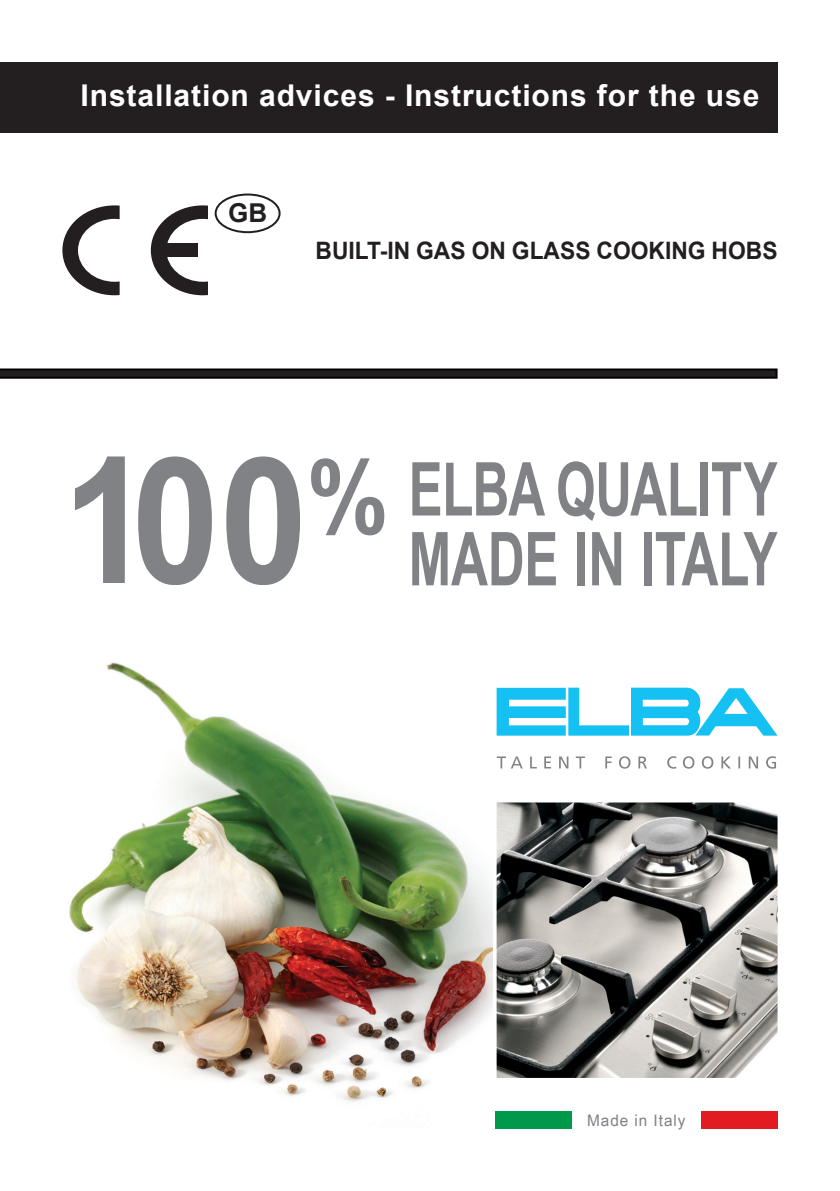
<style>
.page{position:relative;width:840px;height:1191px;background:#fff}
.page>*{position:absolute;margin:0;border:0;box-sizing:border-box;transform-origin:0 0}
.t1{font:700 74.4px/69.8px "Arial";letter-spacing:-.01em;color:#808285;text-align:right;scale:.69 1}
.CLASSIC{font:700 30px "Arial";letter-spacing:.03em;color:#fff}
.t2{font:700 26px "Arial";color:#231f20}
.CLASSIC-2{font:700 24px "Arial";color:#231f20;scale:.95 1}
.t3{font:15.8px "Arial Narrow";letter-spacing:.05em;color:#808285;scale:1.18 1}
.s1{font-size:176px}
.s2{font-size:101.8px}
</style>
<div class="page">
<div style="left:0;top:62px;width:777px;height:71px;background:#231f20"></div>
<div style="left:495px;top:1111px;width:76px;height:17px;background:#00984a"></div>
<div style="left:700px;top:1111px;width:77px;height:17px;background:#e21a21"></div>
<img style="left:69px;top:662px;width:423px;height:440px">
<svg style="left:0;top:368px;width:777px;height:11px"></svg>
<svg style="left:496px;top:687px;width:281px;height:48px"></svg>
<svg style="left:496px;top:756px;width:279px;height:12px"></svg>
<img style="left:496px;top:802px;width:281px;height:276px">
<svg style="left:151px;top:206px;width:56px;height:89px"></svg>
<svg style="left:62px;top:206px;width:58px;height:89px"></svg>
<div style="left:214px;top:193px;width:66px;height:40px;border:2px solid #231f20;border-radius:50%"></div>
<p class="CLASSIC" style="left:80px;top:75px;width:680px">Installation advices - Instructions for the use</p>
<p class="t2" style="left:228px;top:196px;width:40px">GB</p>
<p class="CLASSIC-2" style="left:315px;top:234px;width:487px">BUILT-IN GAS ON GLASS COOKING HOBS</p>
<h1 class="t1" style="left:62px;top:455px;width:1037px"><span class="s1">100</span><span class="s2">%</span> ELBA QUALITY<br>MADE IN ITALY</h1>
<p class="t3" style="left:586px;top:1108px;width:85px">Made in Italy</p>
</div>
